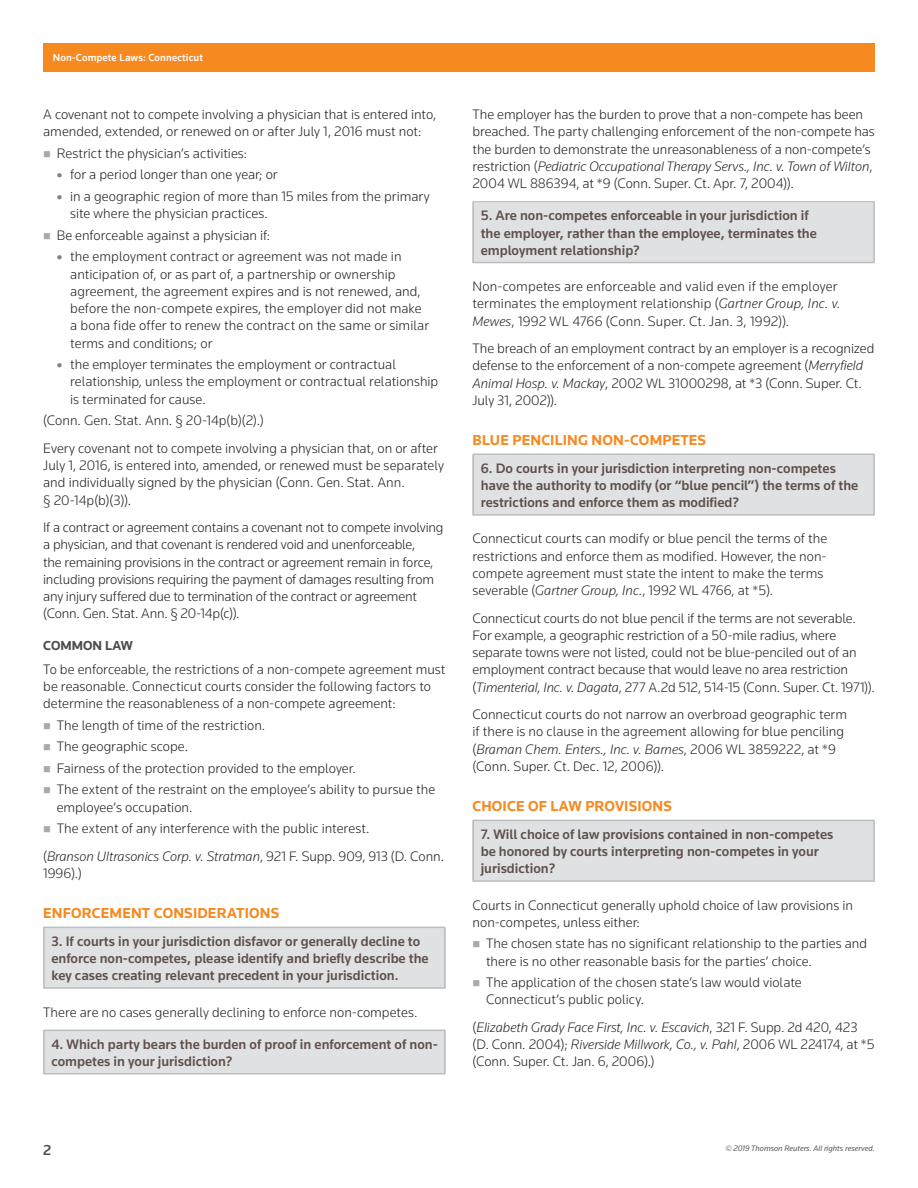
<style>
.page{position:relative;width:918px;height:1188px;background:#fff}
.page>*{position:absolute;margin:0;border:0;box-sizing:border-box;transform-origin:0 0}
.t1{font:700 15px "Knowledge";letter-spacing:.015em;color:#f6891f}
.t2{font:500 15px "Knowledge";color:#4b4c4d}
.t3{font:300 14.25px/17.2px "Knowledge";color:#231f20}
.t4{font:500 14.25px/17.2px "Knowledge";color:#5f514d}
.t5{font:700 13.5px "Knowledge";color:#4b4c4d}
.t6{font:500 10.5px "Knowledge";letter-spacing:.01em;color:#fff}
.t7{font:italic 8.25px "Knowledge";color:#57585a}
.s1{font-style:italic}
</style>
<div class="page">
<div style="left:43px;top:43px;width:832px;height:29px;background:#f6891f"></div>
<div style="left:43px;top:928px;width:403px;height:60px;background:#e0e1e3"></div>
<div style="left:43px;top:927px;width:403px;height:62px;border:2px solid #bcbdc0"></div>
<div style="left:43px;top:1031px;width:403px;height:43px;background:#e0e1e3"></div>
<div style="left:43px;top:1030px;width:403px;height:44px;border:2px solid #bcbdc0"></div>
<div style="left:472px;top:203px;width:403px;height:60px;background:#e0e1e3"></div>
<div style="left:472px;top:201px;width:403px;height:62px;border:2px solid #bcbdc0"></div>
<div style="left:472px;top:455px;width:403px;height:60px;background:#e0e1e3"></div>
<div style="left:472px;top:454px;width:403px;height:62px;border:2px solid #bcbdc0"></div>
<div style="left:472px;top:821px;width:403px;height:60px;background:#e0e1e3"></div>
<div style="left:472px;top:820px;width:403px;height:62px;border:2px solid #bcbdc0"></div>
<p class="t6" style="left:53px;top:51px;width:152px">Non-Compete Laws: Connecticut</p>
<p class="t3" style="left:43px;top:105px;width:395px">A covenant not to compete involving a physician that is entered into, amended, extended, or renewed on or after July 1, 2016 must not:</p>
<p class="t3" style="left:70px;top:142px;width:361px;line-height:21.6px;text-indent:-14px">Restrict the physician’s activities:<br>for a period longer than one year; or<br>in a geographic region of more than 15 miles from the primary</p>
<p class="t3" style="left:70px;top:205px;width:199px">site where the physician practices.</p>
<p class="t3" style="left:57px;top:226px;width:215px">Be enforceable against a physician if:</p>
<p class="t3" style="left:70px;top:248px;width:333px">the employment contract or agreement was not made in</p>
<p class="t3" style="left:70px;top:265px;width:360px">anticipation of, or as part of, a partnership or ownership agreement, the agreement expires and is not renewed, and, before the non-compete expires, the employer did not make a bona fide offer to renew the contract on the same or similar terms and conditions; or</p>
<p class="t3" style="left:70px;top:356px;width:369px">the employer terminates the employment or contractual relationship, unless the employment or contractual relationship is terminated for cause.</p>
<p class="t3" style="left:43px;top:407px;width:396px;line-height:27.5px">(Conn. Gen. Stat. Ann. § 20-14p(b)(2).)<br>Every covenant not to compete involving a physician that, on or after</p>
<p class="t3" style="left:43px;top:456px;width:402px">July 1, 2016, is entered into, amended, or renewed must be separately and individually signed by the physician (Conn. Gen. Stat. Ann.<br>§ 20-14p(b)(3)).</p>
<p class="t3" style="left:43px;top:518px;width:402px">If a contract or agreement contains a covenant not to compete involving a physician, and that covenant is rendered void and unenforceable,<br>the remaining provisions in the contract or agreement remain in force, including provisions requiring the payment of damages resulting from any injury suffered due to termination of the contract or agreement (Conn. Gen. Stat. Ann. § 20-14p(c)).</p>
<p class="t5" style="left:43px;top:637px;width:91px">COMMON LAW</p>
<p class="t3" style="left:43px;top:660px;width:404px">To be enforceable, the restrictions of a non-compete agreement must be reasonable. Connecticut courts consider the following factors to determine the reasonableness of a non-compete agreement:</p>
<p class="t3" style="left:57px;top:714px;width:380px;line-height:21.6px">The length of time of the restriction.<br>The geographic scope.<br>Fairness of the protection provided to the employer.<br>The extent of the restraint on the employee’s ability to pursue the</p>
<p class="t3" style="left:57px;top:796px;width:314px;line-height:21.6px">employee’s occupation.<br>The extent of any interference with the public interest.</p>
<p class="t3" style="left:43px;top:847px;width:402px">(<span class="s1">Branson Ultrasonics Corp. v. Stratman</span>, 921 F. Supp. 909, 913 (D. Conn.<br>1996).)</p>
<p class="t1" style="left:43px;top:904px;width:238px">ENFORCEMENT CONSIDERATIONS</p>
<p class="t4" style="left:51px;top:932px;width:379px">3. If courts in your jurisdiction disfavor or generally decline to enforce non-competes, please identify and briefly describe the key cases creating relevant precedent in your jurisdiction.</p>
<p class="t3" style="left:43px;top:1003px;width:376px">There are no cases generally declining to enforce non-competes.</p>
<p class="t4" style="left:51px;top:1035px;width:388px">4. Which party bears the burden of proof in enforcement of non&shy;competes in your jurisdiction?</p>
<p class="t3" style="left:472px;top:105px;width:404px">The employer has the burden to prove that a non-compete has been breached. The party challenging enforcement of the non-compete has the burden to demonstrate the unreasonableness of a non-compete’s restriction (<span class="s1">Pediatric Occupational Therapy Servs., Inc. v. Town of Wilton</span>, 2004 WL 886394, at *9 (Conn. Super. Ct. Apr. 7, 2004)).</p>
<p class="t4" style="left:481px;top:207px;width:338px">5. Are non-competes enforceable in your jurisdiction if the employer, rather than the employee, terminates the employment relationship?</p>
<p class="t3" style="left:472px;top:277px;width:370px">Non-competes are enforceable and valid even if the employer terminates the employment relationship (<span class="s1">Gartner Group, Inc. v.<br>Mewes</span>, 1992 WL 4766 (Conn. Super. Ct. Jan. 3, 1992)).</p>
<p class="t3" style="left:472px;top:339px;width:404px">The breach of an employment contract by an employer is a recognized defense to the enforcement of a non-compete agreement (<span class="s1">Merryfield Animal Hosp. v. Mackay</span>, 2002 WL 31000298, at *3 (Conn. Super. Ct.<br>July 31, 2002)).</p>
<p class="t1" style="left:472px;top:431px;width:235px">BLUE PENCILING NON-COMPETES</p>
<p class="t4" style="left:481px;top:459px;width:379px">6. Do courts in your jurisdiction interpreting non-competes have the authority to modify (or “blue pencil”) the terms of the restrictions and enforce them as modified?</p>
<p class="t3" style="left:472px;top:530px;width:356px">Connecticut courts can modify or blue pencil the terms of the restrictions and enforce them as modified. However, the non&shy;compete agreement must state the intent to make the terms severable (<span class="s1">Gartner Group, Inc.</span>, 1992 WL 4766, at *5).</p>
<p class="t3" style="left:472px;top:609px;width:404px">Connecticut courts do not blue pencil if the terms are not severable.<br>For example, a geographic restriction of a 50-mile radius, where separate towns were not listed, could not be blue-penciled out of an employment contract because that would leave no area restriction (<span class="s1">Timenterial, Inc. v. Dagata</span>, 277 A.2d 512, 514-15 (Conn. Super. Ct. 1971)).</p>
<p class="t3" style="left:472px;top:706px;width:376px">Connecticut courts do not narrow an overbroad geographic term if there is no clause in the agreement allowing for blue penciling (<span class="s1">Braman Chem. Enters., Inc. v. Barnes</span>, 2006 WL 3859222, at *9 (Conn. Super. Ct. Dec. 12, 2006)).</p>
<p class="t1" style="left:472px;top:797px;width:201px">CHOICE OF LAW PROVISIONS</p>
<p class="t4" style="left:481px;top:825px;width:354px">7. Will choice of law provisions contained in non-competes be honored by courts interpreting non-competes in your jurisdiction?</p>
<p class="t3" style="left:472px;top:896px;width:382px">Courts in Connecticut generally uphold choice of law provisions in non-competes, unless either:</p>
<p class="t3" style="left:486px;top:935px;width:383px">The chosen state has no significant relationship to the parties and there is no other reasonable basis for the parties’ choice.</p>
<p class="t3" style="left:486px;top:974px;width:317px">The application of the chosen state’s law would violate<br>Connecticut’s public policy.</p>
<p class="t3" style="left:473px;top:1018px;width:403px">(<span class="s1">Elizabeth Grady Face First, Inc. v. Escavich</span>, 321 F. Supp. 2d 420, 423 (D. Conn. 2004); <span class="s1">Riverside Millwork, Co., v. Pahl</span>, 2006 WL 224174, at *5 (Conn. Super. Ct. Jan. 6, 2006).)</p>
<p class="t2" style="left:43px;top:1141px;width:10px">2</p>
<p class="t7" style="left:725px;top:1143px;width:151px">© 2019 Thomson Reuters. All rights reserved.</p>
</div>
